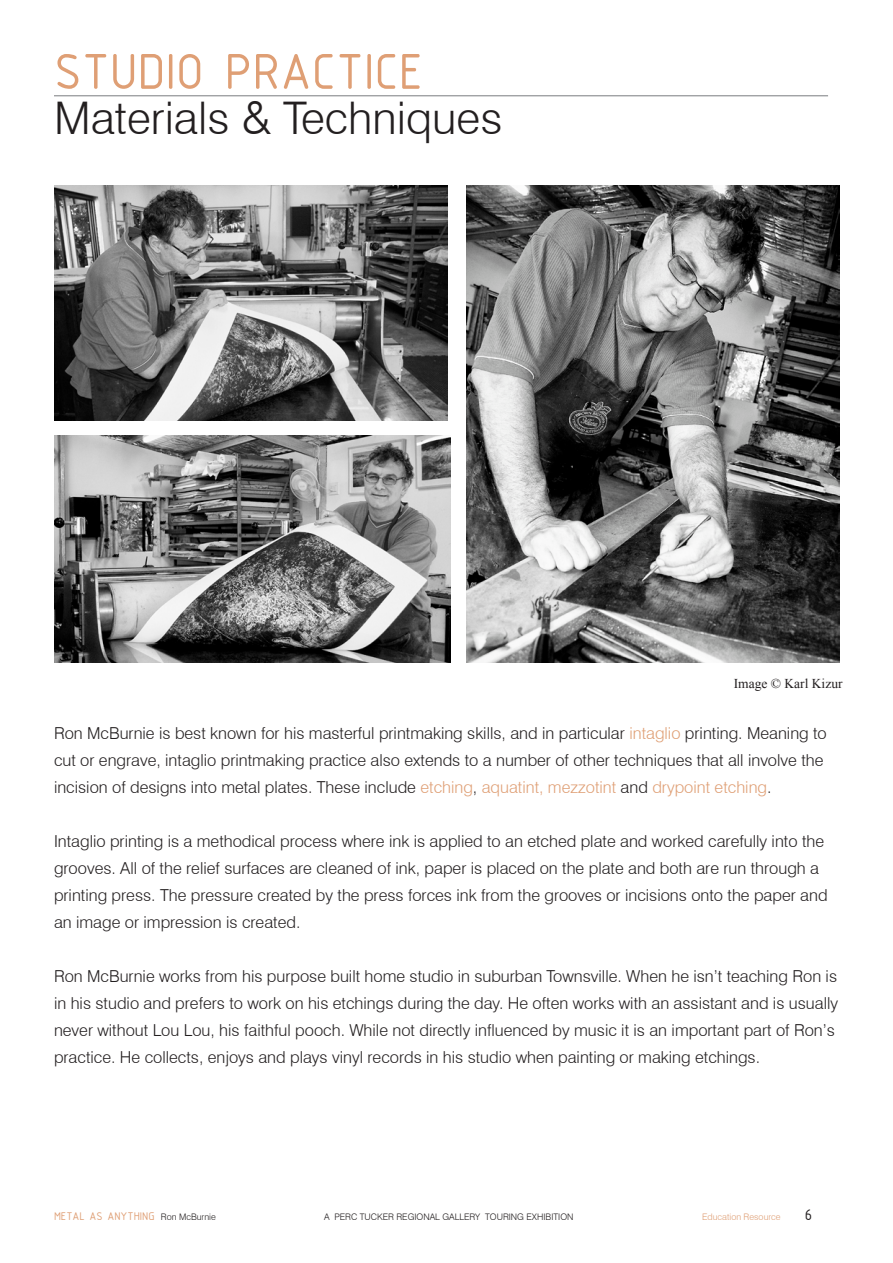
<style>
.page{position:relative;width:893px;height:1263px;background:#fff}
.page>*{position:absolute;margin:0;border:0;box-sizing:border-box;transform-origin:0 0}
.t1{font:54px "ISOCPEUR";color:#df9f75}
.t2{font:300 45px "Swiss 721 BT";color:#231f20}
.t3{font:300 16.5px/27px "Swiss 721 BT";color:#231f20}
.t4{font:16.5px "ISOCPEUR";color:#231f20}
.t5{font:13.5px "Times New Roman";color:#231f20}
.t6{font:12px "ISOCPEUR";color:#df9f75}
.t7{font:300 9px "Swiss 721 BT";color:#231f20}
.t8{font:300 9px "Swiss 721 BT";color:#df9f75}
.s1{color:#df9f75}
.s2{font-family:"Swiss 721 BT";font-weight:300;font-size:9px;color:#231f20}
</style>
<div class="page">
<img style="left:54px;top:186px;width:394px;height:235px">
<img style="left:54px;top:435px;width:396px;height:228px">
<img style="left:466px;top:186px;width:373px;height:477px">
<hr style="left:54px;top:95px;width:774px;height:1px;background:#7a7c7f">
<p class="t1" style="left:54px;top:37px;width:371px">STUDIO PRACTICE</p>
<p class="t2" style="left:54px;top:90px;width:450px">Materials &amp; Techniques</p>
<p class="t5" style="left:734px;top:674px;width:110px">Image © Karl Kizur</p>
<p class="t3" style="left:54px;top:719px;width:774px">Ron McBurnie is best known for his masterful printmaking skills, and in particular <span class="s1">intaglio</span> printing. Meaning to cut or engrave, intaglio printmaking practice also extends to a number of other techniques that all involve the incision of designs into metal plates. These include <span class="s1">etching</span>, <span class="s1">aquatint, mezzotint</span> and <span class="s1">drypoint etching</span>.</p>
<p class="t3" style="left:54px;top:827px;width:775px">Intaglio printing is a methodical process where ink is applied to an etched plate and worked carefully into the grooves. All of the relief surfaces are cleaned of ink, paper is placed on the plate and both are run through a printing press. The pressure created by the press forces ink from the grooves or incisions onto the paper and an image or impression is created.</p>
<p class="t3" style="left:54px;top:962px;width:786px">Ron McBurnie works from his purpose built home studio in suburban Townsville. When he isn’t teaching Ron is in his studio and prefers to work on his etchings during the day. He often works with an assistant and is usually never without Lou Lou, his faithful pooch. While not directly influenced by music it is an important part of Ron’s practice. He collects, enjoys and plays vinyl records in his studio when painting or making etchings.</p>
<p class="t6" style="left:54px;top:1208px;width:163px">METAL AS ANYTHING <span class="s2">Ron McBurnie</span></p>
<p class="t7" style="left:324px;top:1211px;width:251px">A PERC TUCKER REGIONAL GALLERY TOURING EXHIBITION</p>
<p class="t8" style="left:702px;top:1211px;width:80px">Education Resource</p>
<p class="t4" style="left:805px;top:1204px;width:9px">6</p>
</div>
